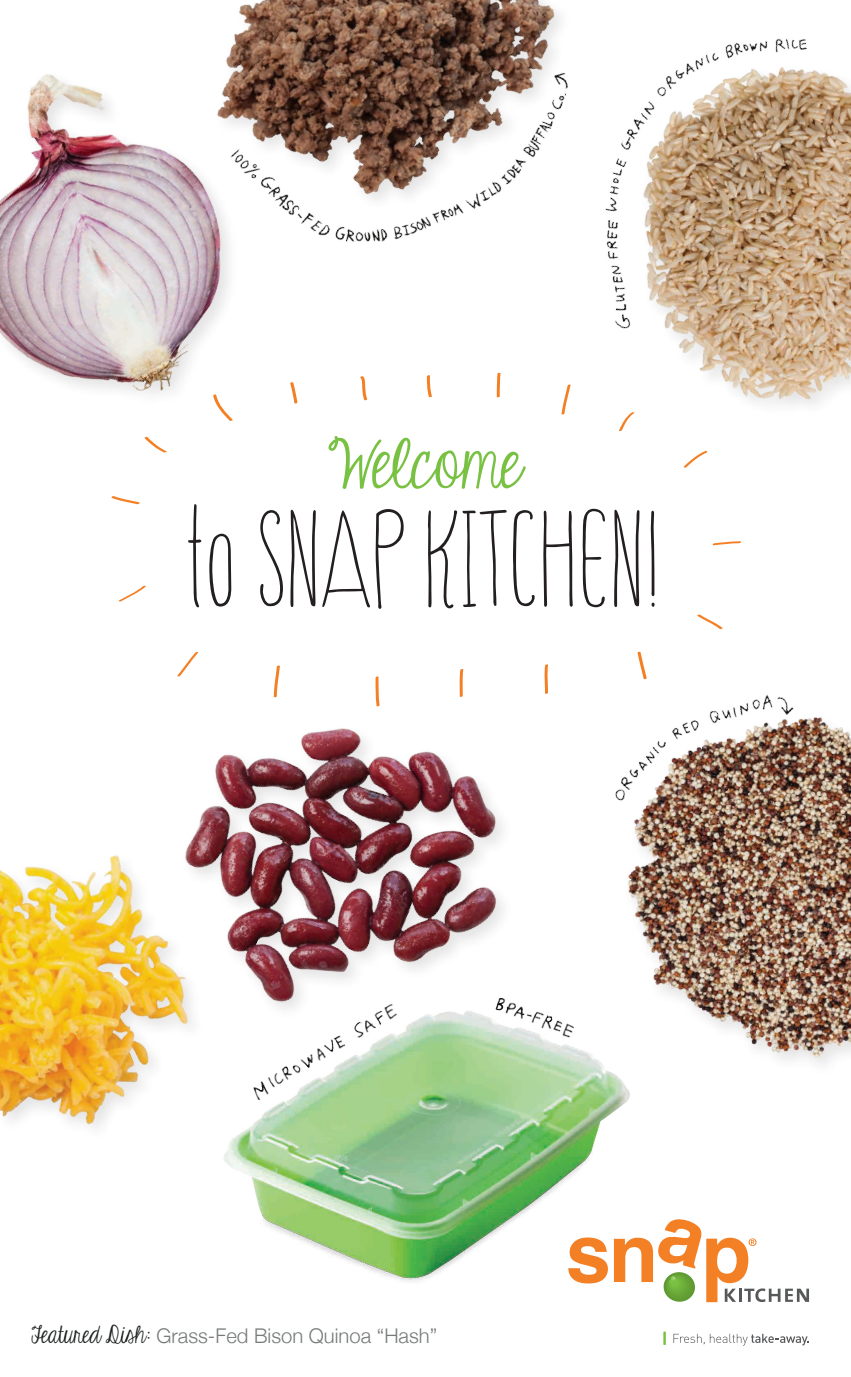
<style>
.page{position:relative;width:851px;height:1377px;background:#fff}
.page>*{position:absolute;margin:0;border:0;box-sizing:border-box;transform-origin:0 0}
.t1{font:121.5px "HAPPYCLOUD";color:#231f20}
.t2{font:72.23px "KG Eyes Wide Open";color:#79c142}
.t3{font:300 20.25px "Helvetica Neue";color:#767b7a}
.s1{font-family:"KG Eyes Wide Open";font-weight:400;font-size:24.75px;color:#1e2121}
</style>
<div class="page">
<svg style="left:118px;top:585px;width:28px;height:17px"></svg>
<svg style="left:111px;top:496px;width:29px;height:8px"></svg>
<svg style="left:360px;top:376px;width:7px;height:25px"></svg>
<svg style="left:427px;top:375px;width:5px;height:23px"></svg>
<svg style="left:496px;top:374px;width:5px;height:24px"></svg>
<svg style="left:561px;top:384px;width:9px;height:31px"></svg>
<svg style="left:712px;top:541px;width:28px;height:5px"></svg>
<svg style="left:683px;top:451px;width:25px;height:17px"></svg>
<svg style="left:697px;top:614px;width:26px;height:14px"></svg>
<img style="left:177px;top:652px;width:371px;height:337px">
<img style="left:619px;top:75px;width:231px;height:356px">
<img style="left:628px;top:718px;width:222px;height:346px">
<img style="left:0;top:765px;width:265px;height:363px">
<img style="left:612px;top:38px;width:216px;height:322px">
<img style="left:212px;top:989px;width:425px;height:293px">
<img style="left:235px;top:997px;width:181px;height:114px">
<img style="left:485px;top:989px;width:92px;height:58px">
<img style="left:615px;top:628px;width:207px;height:240px">
<img style="left:0;top:74px;width:298px;height:379px">
<img style="left:141px;top:74px;width:471px;height:230px">
<svg style="left:568px;top:1238px;width:40px;height:46px"></svg>
<svg style="left:673px;top:1334px;width:136px;height:12px"></svg>
<svg style="left:614px;top:1219px;width:195px;height:84px"></svg>
<svg style="left:663px;top:1332px;width:2px;height:13px"></svg>
<img style="left:213px;top:0;width:397px;height:295px">
<h2 class="t2" style="left:327px;top:426px;width:195px">Welcome</h2>
<h1 class="t1" style="left:190px;top:479px;width:476px">to SNAP KITCHEN!</h1>
<p class="t3" style="left:31px;top:1323px;width:408px"><span class="s1">Featured Dish:</span> Grass-Fed Bison Quinoa “Hash”</p>
</div>
